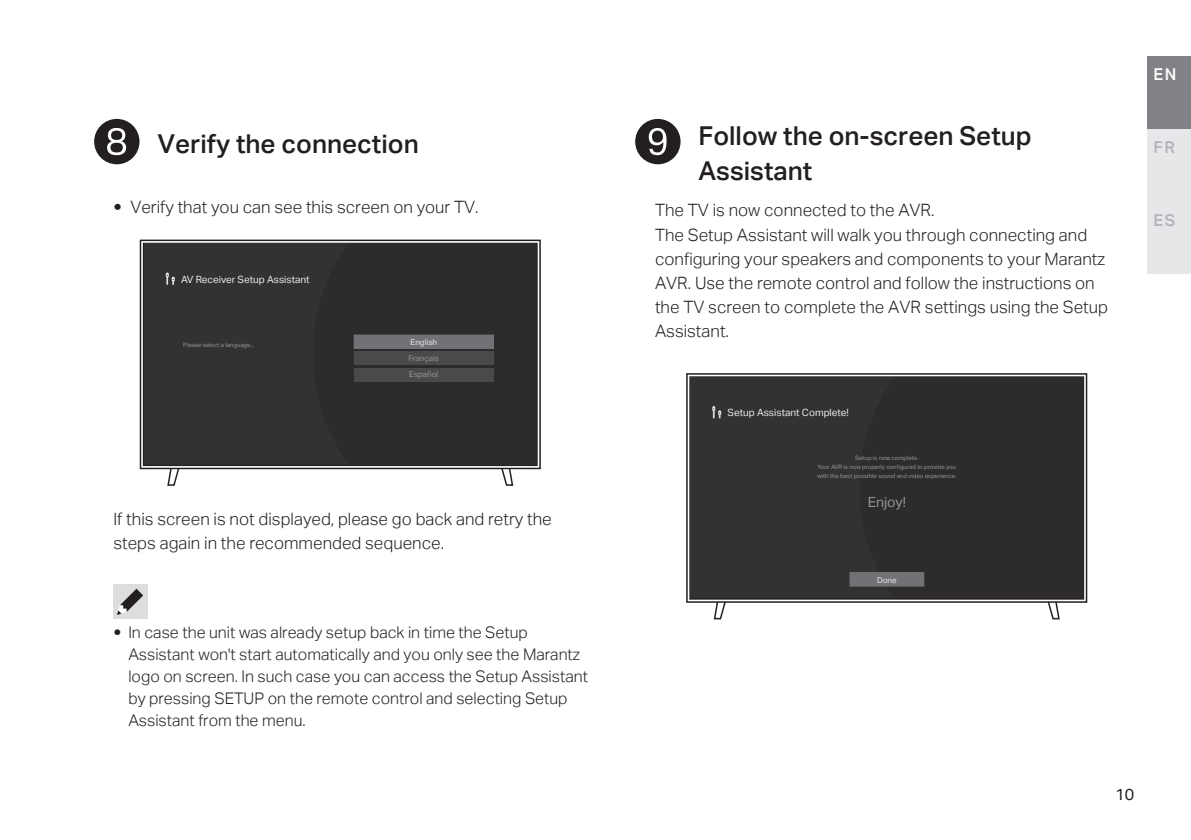
<style>
.page{position:relative;width:1191px;height:840px;background:#fff}
.page>*{position:absolute;margin:0;border:0;box-sizing:border-box;transform-origin:0 0}
.t1{font:500 26px/34px "Aktiv Grotesk";color:#231f20}
.t2{font:300 17px/24px "Aktiv Grotesk";color:#231f20}
.t3{font:500 16.4px "Aktiv Grotesk";color:#b2b3b7}
.t4{font:500 16.4px "Aktiv Grotesk";color:#fff}
.t5{font:300 16px/22px "Aktiv Grotesk";color:#231f20}
.t6{font:16px "Aktiv Grotesk";color:#231f20}
.t7{font:14px "Aktiv Grotesk";color:#939598}
.t8{font:10px "Aktiv Grotesk";color:#e9eaeb}
.t9{font:8px/15.8px "Aktiv Grotesk";color:#939598}
.t10{font:8px "Aktiv Grotesk";color:#e8e9ea}
.t11{font:6px/9px "Aktiv Grotesk";color:#939598;text-align:center}
.s1{font-family:"Univers LT Std"}
</style>
<div class="page">
<div style="left:1147px;top:56px;width:44px;height:72px;background:#808285"></div>
<div style="left:1147px;top:128px;width:44px;height:73px;background:#e6e7e9"></div>
<div style="left:1147px;top:201px;width:44px;height:73px;background:#e6e7e9"></div>
<div style="left:635px;top:119px;width:45px;height:45px;background:#231f20;border-radius:50%"></div>
<svg style="left:649px;top:128px;width:17px;height:27px"></svg>
<div style="left:94px;top:119px;width:45px;height:45px;background:#231f20;border-radius:50%"></div>
<svg style="left:107px;top:128px;width:19px;height:27px"></svg>
<svg style="left:713px;top:602px;width:14px;height:18px"></svg>
<svg style="left:1046px;top:602px;width:14px;height:18px"></svg>
<div style="left:686px;top:373px;width:401px;height:229px;border:2px solid #231f20"></div>
<div style="left:690px;top:377px;width:392px;height:220px;background:#333233"></div>
<svg style="left:859px;top:377px;width:224px;height:220px"></svg>
<svg style="left:712px;top:406px;width:9px;height:12px"></svg>
<div style="left:850px;top:572px;width:73px;height:13px;background:#717275"></div>
<div style="left:850px;top:572px;width:74px;height:14px;border:1px solid #717275"></div>
<svg style="left:166px;top:469px;width:15px;height:17px"></svg>
<svg style="left:500px;top:469px;width:14px;height:17px"></svg>
<div style="left:140px;top:239px;width:401px;height:230px;border:2px solid #231f20"></div>
<div style="left:144px;top:243px;width:392px;height:221px;background:#333233"></div>
<svg style="left:353px;top:243px;width:184px;height:221px"></svg>
<svg style="left:166px;top:273px;width:8px;height:11px"></svg>
<div style="left:354px;top:335px;width:139px;height:13px;background:#717275"></div>
<div style="left:354px;top:334px;width:140px;height:14px;border:1px solid #717275"></div>
<div style="left:354px;top:351px;width:139px;height:14px;background:#494a4b"></div>
<div style="left:354px;top:368px;width:139px;height:13px;background:#494a4b"></div>
<div style="left:113px;top:584px;width:34px;height:34px;background:#dcdddf"></div>
<svg style="left:117px;top:588px;width:26px;height:26px"></svg>
<h1 class="t1" style="left:157px;top:127px;width:263px">Verify the connection</h1>
<p class="t2" style="left:113px;top:195px;width:366px"><span class="s1">•</span> Verify that you can see this screen on your TV.</p>
<p class="t8" style="left:181px;top:273px;width:130px">AV Receiver Setup Assistant</p>
<p class="t11" style="left:183px;top:340px;width:73px">Please select a language...</p>
<p class="t10" style="left:411px;top:337px;width:28px">English</p>
<p class="t9" style="left:408px;top:350px;width:32px">Français<br>Español</p>
<p class="t2" style="left:113px;top:507px;width:440px">If this screen is not displayed, please go back and retry the steps again in the recommended sequence.</p>
<p class="t5" style="left:128px;top:621px;width:461px;text-indent:-15px"><span class="s1">•</span> In case the unit was already setup back in time the Setup Assistant won't start automatically and you only see the Marantz logo on screen. In such case you can access the Setup Assistant by pressing SETUP on the remote control and selecting Setup Assistant from the menu.</p>
<h1 class="t1" style="left:698px;top:119px;width:335px">Follow the on-screen Setup<br>Assistant</h1>
<p class="t2" style="left:655px;top:198px;width:454px">The TV is now connected to the AVR.<br>The Setup Assistant will walk you through connecting and configuring your speakers and components to your Marantz AVR. Use the remote control and follow the instructions on the TV screen to complete the AVR settings using the Setup Assistant.</p>
<p class="t8" style="left:727px;top:406px;width:123px">Setup Assistant Complete!</p>
<p class="t11" style="left:817px;top:453px;width:140px">Setup is now complete.<br>Your AVR is now properly configured to provide you with the best possible sound and video experience.</p>
<p class="t7" style="left:867px;top:493px;width:40px">Enjoy!</p>
<p class="t10" style="left:877px;top:574px;width:21px">Done</p>
<p class="t4" style="left:1153px;top:65px;width:24px">EN</p>
<p class="t3" style="left:1153px;top:138px;width:23px">FR</p>
<p class="t3" style="left:1153px;top:210px;width:23px">ES</p>
<p class="t6" style="left:1115px;top:785px;width:20px">10</p>
</div>
